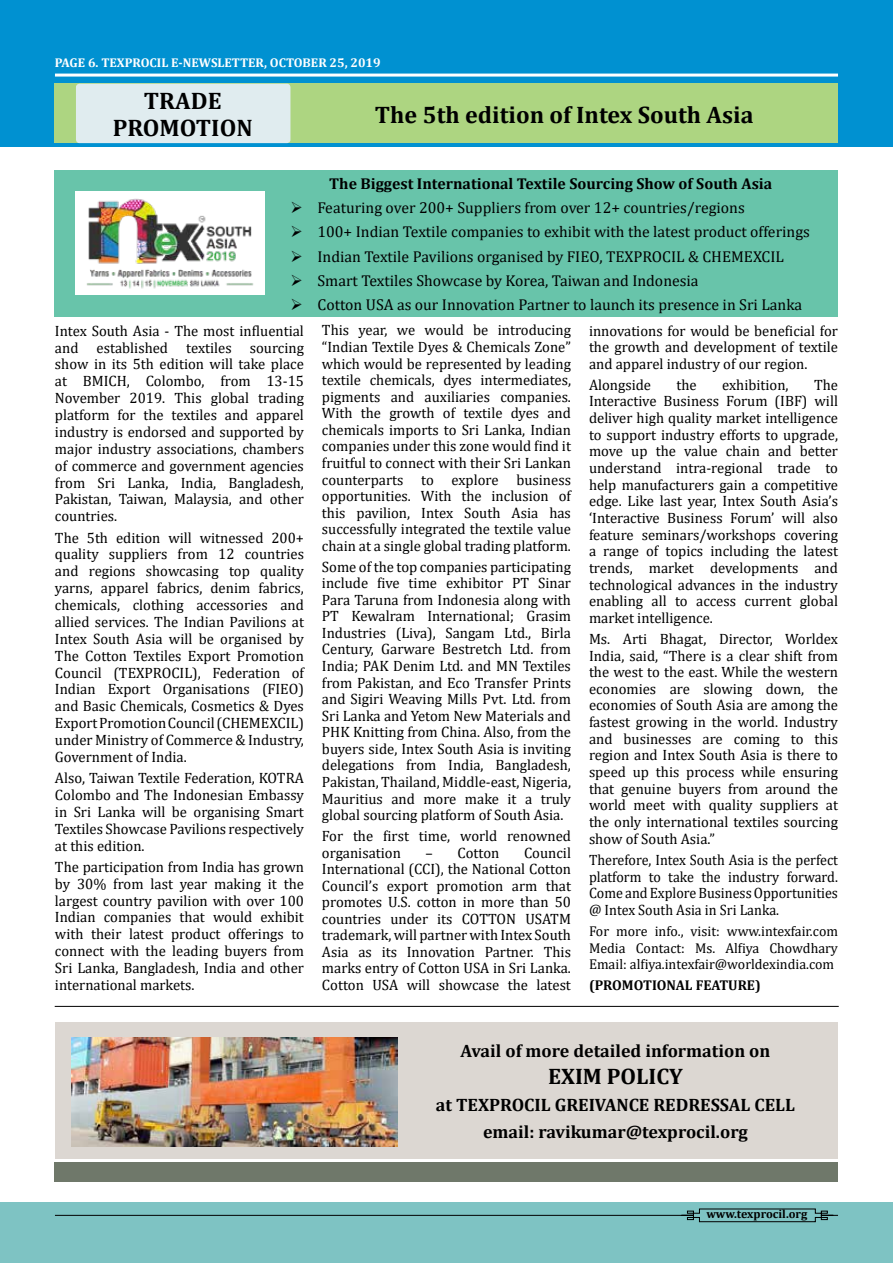
<style>
.page{position:relative;width:893px;height:1263px;background:#fff}
.page>*{position:absolute;margin:0;border:0;box-sizing:border-box;transform-origin:0 0}
.t1{font:700 24px/27px "Cambria";color:#000;text-align:center}
.t2{font:700 22.5px "Cambria";color:#000}
.t3{font:700 18px/27px "Cambria";color:#000;text-align:center}
.t4{font:15.75px "Cambria";color:#000}
.t5{font:700 15.75px "Cambria";color:#000}
.t6{font:15px/16.5px "Cambria";color:#000;text-align:justify}
.t7{font:15px/16.6px "Cambria";color:#000;text-align:justify;scale:.94 1}
.t8{font:14.25px/16.6px "Cambria";color:#000;text-align:justify}
.t9{font:700 14.25px "Cambria";color:#000}
.t10{font:700 12.75px "Cambria";color:#fff}
.t11{font:700 12px "Cambria";color:#000}
</style>
<div class="page">
<div style="left:0;top:0;width:893px;height:147px;background:#0091d1"></div>
<div style="left:0;top:1202px;width:893px;height:61px;background:#7ec3c3"></div>
<hr style="left:55px;top:1215px;width:783px;height:1px;background:#000">
<svg style="left:681px;top:1208px;width:153px;height:14px"></svg>
<hr style="left:55px;top:74px;width:783px;height:3px;background:#fff">
<div style="left:55px;top:170px;width:783px;height:147px;background:#68c4aa"></div>
<div style="left:55px;top:84px;width:783px;height:59px;background:#add581"></div>
<div style="left:76px;top:84px;width:214px;height:59px;background:#e0ecef;border-radius:4px"></div>
<div style="left:54px;top:1162px;width:783px;height:20px;background:#6f786a"></div>
<hr style="left:55px;top:1006px;width:784px;height:1px;background:#000">
<div style="left:55px;top:1022px;width:783px;height:137px;background:#dcd7d2"></div>
<img style="left:71px;top:1038px;width:327px;height:108px">
<img style="left:76px;top:191px;width:189px;height:104px">
<p class="t10" style="left:55px;top:53px;width:327px">PAGE 6. TEXPROCIL E-NEWSLETTER, OCTOBER 25, 2019</p>
<h1 class="t1" style="left:113px;top:87px;width:141px">TRADE<br>PROMOTION</h1>
<h1 class="t1" style="left:375px;top:100px;width:380px">The 5th edition of Intex South Asia</h1>
<p class="t5" style="left:329px;top:173px;width:445px">The Biggest International Textile Sourcing Show of South Asia</p>
<p class="t4" style="left:290px;top:199px;width:456px">➢ Featuring over 200+ Suppliers from over 12+ countries/regions</p>
<p class="t4" style="left:290px;top:223px;width:521px">➢ 100+ Indian Textile companies to exhibit with the latest product offerings</p>
<p class="t4" style="left:290px;top:247px;width:495px">➢ Indian Textile Pavilions organised by FIEO, TEXPROCIL &amp; CHEMEXCIL</p>
<p class="t4" style="left:290px;top:271px;width:410px">➢ Smart Textiles Showcase by Korea, Taiwan and Indonesia</p>
<p class="t4" style="left:290px;top:295px;width:513px">➢ Cotton USA as our Innovation Partner to launch its presence in Sri Lanka</p>
<p class="t6" style="left:55px;top:322px;width:251px">Intex South Asia - The most influential and established textiles sourcing show in its 5th edition will take place at BMICH, Colombo, from 13-15<br>November 2019. This global trading platform for the textiles and apparel industry is endorsed and supported by major industry associations, chambers of commerce and government agencies from Sri Lanka, India, Bangladesh, Pakistan, Taiwan, Malaysia, and other countries.</p>
<p class="t6" style="left:55px;top:529px;width:251px">The 5th edition will witnessed 200+ quality suppliers from 12 countries and regions showcasing top quality yarns, apparel fabrics, denim fabrics, chemicals, clothing accessories and allied services. The Indian Pavilions at Intex South Asia will be organised by The Cotton Textiles Export Promotion Council (TEXPROCIL), Federation of Indian Export Organisations (FIEO) and Basic Chemicals, Cosmetics &amp; Dyes Export Promotion Council (CHEMEXCIL) under Ministry of Commerce &amp; Industry, Government of India.</p>
<p class="t6" style="left:55px;top:769px;width:251px">Also, Taiwan Textile Federation, KOTRA Colombo and The Indonesian Embassy in Sri Lanka will be organising Smart Textiles Showcase Pavilions respectively at this edition.</p>
<p class="t6" style="left:55px;top:858px;width:251px">The participation from India has grown by 30% from last year making it the largest country pavilion with over 100<br>Indian companies that would exhibit with their latest product offerings to connect with the leading buyers from Sri Lanka, Bangladesh, India and other international markets.</p>
<p class="t6" style="left:589px;top:322px;width:251px">innovations for would be beneficial for the growth and development of textile and apparel industry of our region.</p>
<p class="t6" style="left:589px;top:376px;width:64px">Alongside</p>
<p class="t6" style="left:676px;top:376px;width:22px">the</p>
<p class="t6" style="left:722px;top:376px;width:68px">exhibition,</p>
<p class="t6" style="left:322px;top:322px;width:251px">This year, we would be introducing “Indian Textile Dyes &amp; Chemicals Zone” which would be represented by leading textile chemicals, dyes intermediates, pigments and auxiliaries companies.<br>With the growth of textile dyes and chemicals imports to Sri Lanka, Indian companies under this zone would find it fruitful to connect with their Sri Lankan counterparts to explore business opportunities. With the inclusion of this pavilion, Intex South Asia has successfully integrated the textile value chain at a single global trading platform.</p>
<p class="t6" style="left:322px;top:558px;width:251px">Some of the top companies participating include five time exhibitor PT Sinar Para Taruna from Indonesia along with PT Kewalram International; Grasim Industries (Liva), Sangam Ltd., Birla Century, Garware Bestretch Ltd. from India; PAK Denim Ltd. and MN Textiles from Pakistan, and Eco Transfer Prints and Sigiri Weaving Mills Pvt. Ltd. from Sri Lanka and Yetom New Materials and PHK Knitting from China. Also, from the buyers side, Intex South Asia is inviting delegations from India, Bangladesh, Pakistan, Thailand, Middle-east, Nigeria, Mauritius and more make it a truly global sourcing platform of South Asia.</p>
<p class="t6" style="left:322px;top:827px;width:251px">For the first time, world renowned organisation</p>
<p class="t6" style="left:589px;top:376px;width:251px;text-indent:225px">The Interactive Business Forum (IBF) will deliver high quality market intelligence to support industry efforts to upgrade, move up the value chain and better understand intra-regional trade to help manufacturers gain a competitive edge. Like last year, Intex South Asia’s ‘Interactive Business Forum’ will also feature seminars/workshops covering a range of topics including the latest trends, market developments and technological advances in the industry enabling all to access current global market intelligence.</p>
<p class="t6" style="left:589px;top:630px;width:251px">Ms. Arti Bhagat, Director, Worldex India, said, “There is a clear shift from the west to the east. While the western economies are slowing down, the economies of South Asia are among the fastest growing in the world. Industry and businesses are coming to this region and Intex South Asia is there to speed up this process while ensuring that genuine buyers from around the world meet with quality suppliers at the only international textiles sourcing show of South Asia.”</p>
<p class="t7" style="left:589px;top:851px;width:266px">Therefore, Intex South Asia is the perfect platform to take the industry forward.<br>Come and Explore Business Opportunities @ Intex South Asia in Sri Lanka.</p>
<p class="t8" style="left:589px;top:923px;width:251px">For more info., visit: www.intexfair.com Media Contact: Ms. Alfiya Chowdhary Email: alfiya.intexfair@worldexindia.com</p>
<p class="t9" style="left:589px;top:975px;width:173px">(PROMOTIONAL FEATURE)</p>
<p class="t6" style="left:322px;top:844px;width:251px;text-indent:202px">Council International (CCI), the National Cotton Council’s export promotion arm that promotes U.S. cotton in more than 50 countries under its COTTON USATM trademark, will partner with Intex South Asia as its Innovation Partner. This marks entry of Cotton USA in Sri Lanka.<br>Cotton USA will showcase the latest</p>
<p class="t6" style="left:426px;top:844px;width:75px">– Cotton</p>
<p class="t3" style="left:461px;top:1037px;width:311px">Avail of more detailed information on</p>
<h2 class="t2" style="left:548px;top:1061px;width:136px">EXIM POLICY</h2>
<p class="t3" style="left:436px;top:1091px;width:361px">at TEXPROCIL GREIVANCE REDRESSAL CELL email: ravikumar@texprocil.org</p>
<p class="t11" style="left:706px;top:1205px;width:102px">www.texprocil.org</p>
</div>
